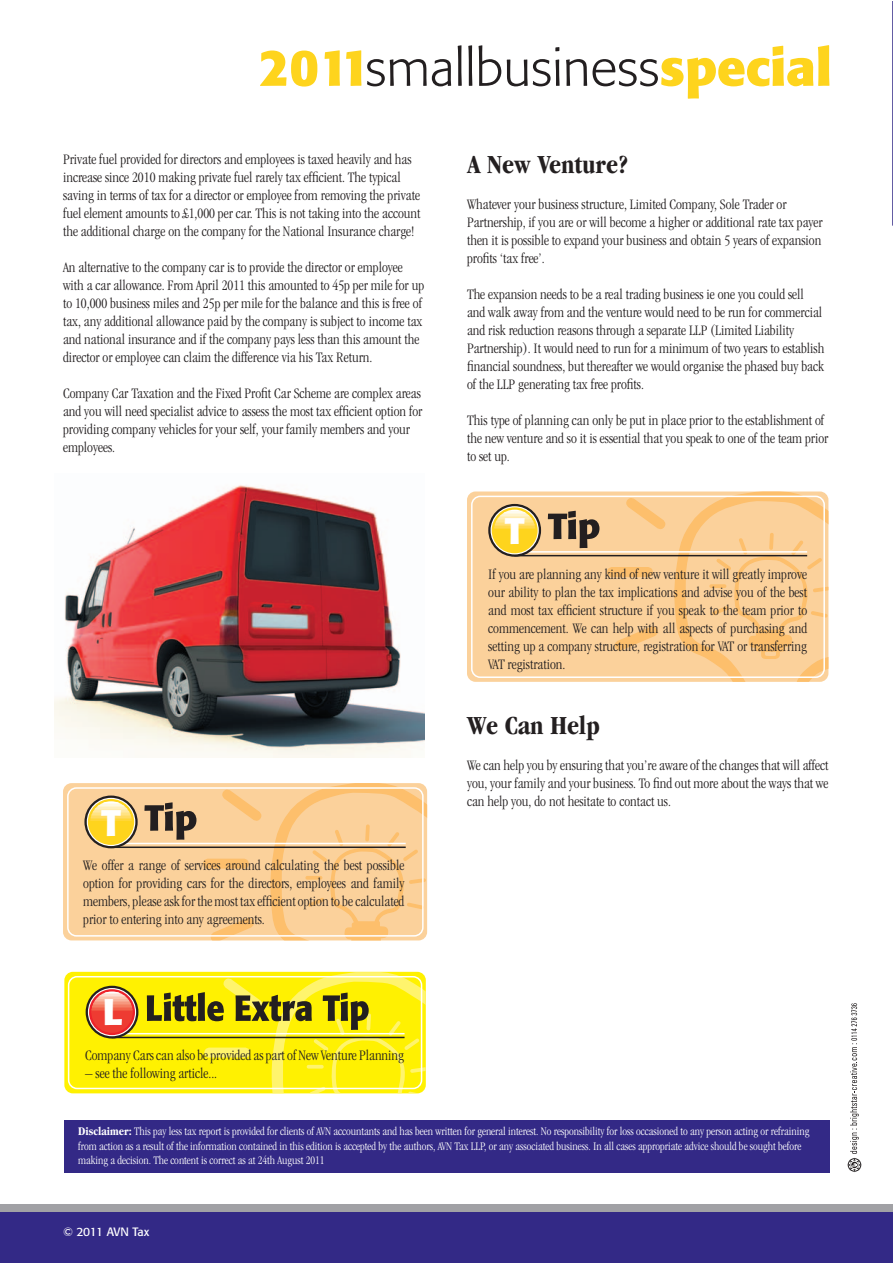
<style>
.page{position:relative;width:893px;height:1263px;background:#fff}
.page>*{position:absolute;margin:0;border:0;box-sizing:border-box;transform-origin:0 0}
.t1{font:300 51px "Formata";color:#231f20}
.t2{font:700 36.6px "Formata";color:#fff}
.t3{font:700 condensed 27px "Garamond";color:#231f20}
.t4{font:300 condensed 15px/18px "Garamond";color:#231f20}
.t5{font:300 condensed 12px/14.4px "Garamond";color:#fff}
.t6{font:12px "Formata";letter-spacing:-.04em;color:#fff}
.s1{font-weight:700;color:#fed41d}
.s2{font-weight:700}
</style>
<div class="page">
<svg style="left:892px;top:2px;width:1px;height:224px"></svg>
<div style="left:0;top:1204px;width:893px;height:59px;background:#a1a1a5"></div>
<div style="left:0;top:1213px;width:893px;height:50px;background:#332986"></div>
<div style="left:65px;top:1120px;width:765px;height:53px;background:#332986"></div>
<svg style="left:847px;top:1003px;width:15px;height:169px"></svg>
<div style="left:64px;top:972px;width:362px;height:121px;background:#fff101;border-radius:9px"></div>
<svg style="left:147px;top:972px;width:279px;height:121px"></svg>
<div style="left:68px;top:976px;width:354px;height:113px;border:2px solid #fff;border-radius:9px"></div>
<hr style="left:112px;top:1037px;width:293px;height:1px;background:#231f20">
<hr style="left:112px;top:1033px;width:293px;height:1px;background:#fff">
<svg style="left:86px;top:986px;width:52px;height:52px"></svg>
<svg style="left:88px;top:988px;width:48px;height:48px"></svg>
<svg style="left:89px;top:989px;width:46px;height:46px"></svg>
<svg style="left:91px;top:1012px;width:42px;height:21px"></svg>
<hr style="left:91px;top:1011px;width:42px;height:1px;background:#ee3b32">
<hr style="left:91px;top:1009px;width:42px;height:2px;background:#ef503e">
<hr style="left:91px;top:1008px;width:42px;height:1px;background:#f16149">
<hr style="left:91px;top:1006px;width:42px;height:2px;background:#f26f56">
<hr style="left:91px;top:1005px;width:42px;height:1px;background:#f37e63">
<hr style="left:91px;top:1003px;width:42px;height:2px;background:#f58b6f">
<hr style="left:91px;top:1002px;width:42px;height:1px;background:#f6987e">
<hr style="left:91px;top:1000px;width:42px;height:2px;background:#f7a68d">
<hr style="left:91px;top:999px;width:42px;height:1px;background:#f9b49d">
<hr style="left:91px;top:997px;width:42px;height:2px;background:#fbc3ad">
<hr style="left:91px;top:996px;width:42px;height:1px;background:#fbd0bf">
<hr style="left:91px;top:994px;width:42px;height:2px;background:#fdded2">
<hr style="left:91px;top:993px;width:42px;height:1px;background:#fdeee6">
<hr style="left:91px;top:991px;width:42px;height:1px;background:#fff">
<div style="left:467px;top:491px;width:361px;height:191px;background:#fbd19b;border-radius:9px"></div>
<svg style="left:607px;top:491px;width:221px;height:191px"></svg>
<svg style="left:548px;top:511px;width:51px;height:37px"></svg>
<div style="left:471px;top:496px;width:354px;height:182px;border:2px solid #fff;border-radius:9px"></div>
<hr style="left:514px;top:555px;width:293px;height:1px;background:#231f20">
<hr style="left:514px;top:551px;width:293px;height:2px;background:#fff">
<svg style="left:488px;top:504px;width:53px;height:53px"></svg>
<svg style="left:491px;top:506px;width:48px;height:48px"></svg>
<svg style="left:492px;top:507px;width:46px;height:46px"></svg>
<div style="left:494px;top:530px;width:41px;height:21px;background:#fed41d"></div>
<hr style="left:494px;top:529px;width:41px;height:2px;background:#fed41d">
<hr style="left:494px;top:528px;width:41px;height:1px;background:#ffd638">
<hr style="left:494px;top:526px;width:41px;height:2px;background:#fed84d">
<hr style="left:494px;top:525px;width:41px;height:1px;background:#ffdb63">
<hr style="left:494px;top:523px;width:41px;height:1px;background:#ffdf74">
<hr style="left:494px;top:521px;width:41px;height:2px;background:#ffe383">
<hr style="left:494px;top:520px;width:41px;height:1px;background:#ffe692">
<hr style="left:494px;top:518px;width:41px;height:2px;background:#ffe9a2">
<hr style="left:494px;top:517px;width:41px;height:1px;background:#ffecb0">
<hr style="left:494px;top:515px;width:41px;height:2px;background:#feefbe">
<hr style="left:494px;top:514px;width:41px;height:1px;background:#fef4cf">
<hr style="left:494px;top:512px;width:41px;height:2px;background:#fef8df">
<hr style="left:494px;top:511px;width:41px;height:1px;background:#fefbee">
<hr style="left:494px;top:510px;width:41px;height:1px;background:#fff">
<div style="left:63px;top:783px;width:364px;height:157px;background:#fbd19b;border-radius:9px"></div>
<svg style="left:203px;top:783px;width:224px;height:157px"></svg>
<svg style="left:144px;top:802px;width:52px;height:38px"></svg>
<div style="left:67px;top:787px;width:357px;height:149px;border:2px solid #fff;border-radius:9px"></div>
<hr style="left:111px;top:846px;width:295px;height:2px;background:#231f20">
<hr style="left:111px;top:843px;width:295px;height:1px;background:#fff">
<svg style="left:84px;top:795px;width:54px;height:53px"></svg>
<svg style="left:87px;top:798px;width:48px;height:48px"></svg>
<svg style="left:88px;top:799px;width:46px;height:46px"></svg>
<div style="left:90px;top:821px;width:41px;height:21px;background:#fed41d"></div>
<hr style="left:90px;top:819px;width:41px;height:2px;background:#ffd638">
<hr style="left:90px;top:818px;width:41px;height:1px;background:#fed84d">
<hr style="left:90px;top:816px;width:41px;height:2px;background:#ffdb63">
<hr style="left:90px;top:815px;width:41px;height:1px;background:#ffdf74">
<hr style="left:90px;top:813px;width:41px;height:2px;background:#ffe383">
<hr style="left:90px;top:812px;width:41px;height:1px;background:#ffe692">
<hr style="left:90px;top:810px;width:41px;height:1px;background:#ffe9a2">
<hr style="left:90px;top:808px;width:41px;height:2px;background:#ffecb0">
<hr style="left:90px;top:807px;width:41px;height:1px;background:#feefbe">
<hr style="left:90px;top:805px;width:41px;height:2px;background:#fef4cf">
<hr style="left:90px;top:804px;width:41px;height:1px;background:#fef8df">
<hr style="left:90px;top:802px;width:41px;height:2px;background:#fefbee">
<hr style="left:90px;top:801px;width:41px;height:1px;background:#fff">
<img style="left:55px;top:485px;width:369px;height:272px">
<h1 class="t1" style="left:260px;top:38px;width:574px"><span class="s1">2011</span>smallbusiness<span class="s1">special</span></h1>
<p class="t4" style="left:63px;top:150px;width:359px">Private fuel provided for directors and employees is taxed heavily and has increase since 2010 making private fuel rarely tax efficient. The typical saving in terms of tax for a director or employee from removing the private fuel element amounts to £1,000 per car. This is not taking into the account the additional charge on the company for the National Insurance charge!</p>
<p class="t4" style="left:63px;top:258px;width:363px">An alternative to the company car is to provide the director or employee with a car allowance. From April 2011 this amounted to 45p per mile for up to 10,000 business miles and 25p per mile for the balance and this is free of tax, any additional allowance paid by the company is subject to income tax and national insurance and if the company pays less than this amount the director or employee can claim the difference via his Tax Return.</p>
<p class="t4" style="left:63px;top:384px;width:361px">Company Car Taxation and the Fixed Profit Car Scheme are complex areas and you will need specialist advice to assess the most tax efficient option for providing company vehicles for your self, your family members and your employees.</p>
<h2 class="t2" style="left:101px;top:800px;width:21px">T</h2>
<p class="t4" style="left:83px;top:857px;width:323px;text-align:justify">We offer a range of services around calculating the best possible option for providing cars for the directors, employees and family members, please ask for the most tax efficient option to be calculated prior to entering into any agreements.</p>
<h2 class="t2" style="left:103px;top:989px;width:21px">L</h2>
<p class="t4" style="left:85px;top:1047px;width:320px">Company Cars can also be provided as part of New Venture Planning</p>
<p class="t4" style="left:85px;top:1065px;width:133px">– see the following article...</p>
<h3 class="t3" style="left:467px;top:149px;width:163px">A New Venture?</h3>
<p class="t4" style="left:467px;top:195px;width:357px">Whatever your business structure, Limited Company, Sole Trader or Partnership, if you are or will become a higher or additional rate tax payer then it is possible to expand your business and obtain 5 years of expansion profits ‘tax free’.</p>
<p class="t4" style="left:467px;top:285px;width:359px">The expansion needs to be a real trading business ie one you could sell and walk away from and the venture would need to be run for commercial and risk reduction reasons through a separate LLP (Limited Liability Partnership). It would need to run for a minimum of two years to establish financial soundness, but thereafter we would organise the phased buy back of the LLP generating tax free profits.</p>
<p class="t4" style="left:467px;top:411px;width:363px">This type of planning can only be put in place prior to the establishment of the new venture and so it is essential that you speak to one of the team prior to set up.</p>
<h2 class="t2" style="left:505px;top:508px;width:21px">T</h2>
<p class="t4" style="left:488px;top:565px;width:320px;text-align:justify">If you are planning any kind of new venture it will greatly improve our ability to plan the tax implications and advise you of the best and most tax efficient structure if you speak to the team prior to commencement. We can help with all aspects of purchasing and setting up a company structure, registration for VAT or transferring VAT registration.</p>
<h3 class="t3" style="left:467px;top:710px;width:134px">We Can Help</h3>
<p class="t4" style="left:467px;top:756px;width:363px;text-align:justify">We can help you by ensuring that you’re aware of the changes that will affect you, your family and your business. To find out more about the ways that we can help you, do not hesitate to contact us.</p>
<p class="t5" style="left:78px;top:1124px;width:733px"><span class="s2">Disclaimer:</span> This pay less tax report is provided for clients of AVN accountants and has been written for general interest. No responsibility for loss occasioned to any person acting or refraining from action as a result of the information contained in this edition is accepted by the authors, AVN Tax LLP, or any associated business. In all cases appropriate advice should be sought before making a decision. The content is correct as at 24th August 2011</p>
<p class="t6" style="left:63px;top:1224px;width:88px">© 2011 AVN Tax</p>
</div>
